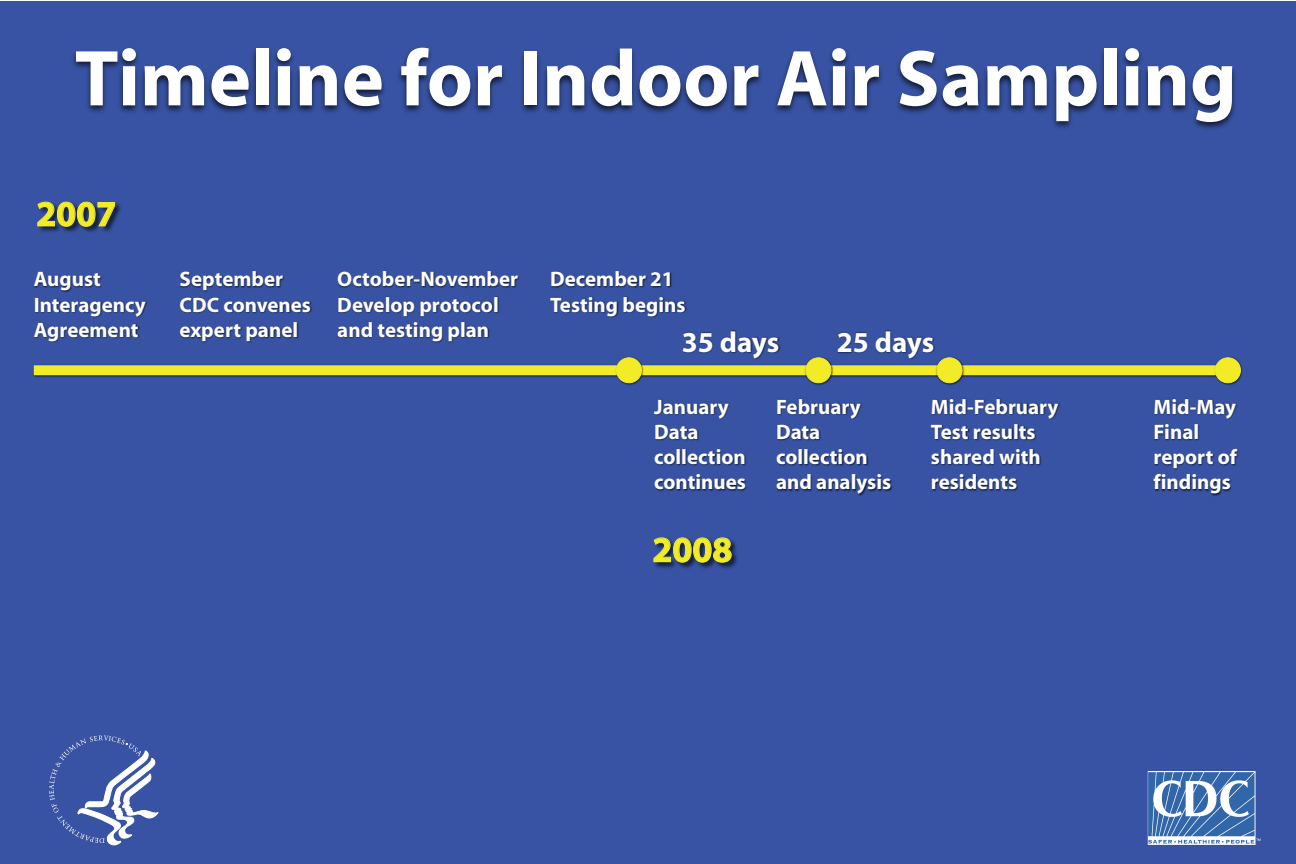
<style>
.page{position:relative;width:1296px;height:864px;background:#fff}
.page>*{position:absolute;margin:0;border:0;box-sizing:border-box;transform-origin:0 0}
.t1{font:700 80px "Myriad";color:#fff}
.t2{font:700 36px "Myriad";color:#f2ec27}
.t3{font:700 29px "Myriad";letter-spacing:-.005em;color:#fff}
.t4{font:700 21px/25.2px "Myriad";color:#fff}
</style>
<div class="page">
<div style="left:0;top:1px;width:1296px;height:863px;background:#3853a3"></div>
<svg style="left:49px;top:735px;width:109px;height:110px"></svg>
<img style="left:1148px;top:771px;width:112px;height:74px">
<img style="left:73px;top:48px;width:1162px;height:81px">
<img style="left:33px;top:373px;width:1180px;height:4px">
<div style="left:34px;top:365px;width:1199px;height:10px;background:#f2ec27"></div>
<img style="left:39px;top:201px;width:82px;height:32px">
<svg style="left:37px;top:202px;width:78px;height:25px;background:#4f5d62"></svg>
<img style="left:33px;top:272px;width:180px;height:101px">
<img style="left:178px;top:271px;width:134px;height:84px">
<img style="left:336px;top:271px;width:219px;height:106px">
<img style="left:548px;top:271px;width:205px;height:98px">
<img style="left:654px;top:540px;width:84px;height:29px">
<svg style="left:653px;top:537px;width:79px;height:26px;background:#505e61"></svg>
<img style="left:654px;top:399px;width:93px;height:92px">
<img style="left:776px;top:398px;width:117px;height:98px">
<img style="left:931px;top:398px;width:129px;height:93px">
<img style="left:1153px;top:398px;width:86px;height:98px">
<img style="left:680px;top:326px;width:101px;height:36px">
<img style="left:837px;top:330px;width:98px;height:30px">
<img style="left:614px;top:356px;width:31px;height:29px">
<div style="left:616px;top:358px;width:26px;height:25px;background:#f2ec27;border-radius:50%"></div>
<div style="left:616px;top:358px;width:26px;height:25px;border:1px solid #f2ec27;border-radius:50%"></div>
<img style="left:1213px;top:357px;width:29px;height:28px">
<div style="left:1215px;top:358px;width:25px;height:25px;background:#f2ec27;border-radius:50%"></div>
<div style="left:1215px;top:358px;width:26px;height:25px;border:1px solid #f2ec27;border-radius:50%"></div>
<img style="left:935px;top:357px;width:30px;height:28px">
<div style="left:937px;top:358px;width:25px;height:25px;background:#f2ec27;border-radius:50%"></div>
<div style="left:937px;top:358px;width:25px;height:25px;border:1px solid #f2ec27;border-radius:50%"></div>
<img style="left:804px;top:357px;width:30px;height:28px">
<div style="left:806px;top:358px;width:25px;height:25px;background:#f2ec27;border-radius:50%"></div>
<div style="left:806px;top:358px;width:25px;height:25px;border:1px solid #f2ec27;border-radius:50%"></div>
<h1 class="t1" style="left:75px;top:37px;width:1164px">Timeline for Indoor Air Sampling</h1>
<h2 class="t2" style="left:36px;top:195px;width:81px">2007</h2>
<p class="t4" style="left:34px;top:267px;width:114px">August<br>Interagency<br>Agreement</p>
<p class="t4" style="left:180px;top:267px;width:133px">September<br>CDC convenes expert panel</p>
<p class="t4" style="left:337px;top:267px;width:182px">October-November<br>Develop protocol and testing plan</p>
<p class="t4" style="left:550px;top:267px;width:137px">December 21<br>Testing begins</p>
<h3 class="t3" style="left:682px;top:327px;width:99px">35 days</h3>
<h3 class="t3" style="left:837px;top:327px;width:99px">25 days</h3>
<p class="t4" style="left:654px;top:395px;width:93px">January<br>Data collection continues</p>
<p class="t4" style="left:776px;top:395px;width:117px">February<br>Data collection and analysis</p>
<p class="t4" style="left:931px;top:395px;width:129px">Mid-February<br>Test results shared with residents</p>
<p class="t4" style="left:1154px;top:395px;width:85px">Mid-May<br>Final report of findings</p>
<h2 class="t2" style="left:652px;top:531px;width:81px">2008</h2>
</div>
